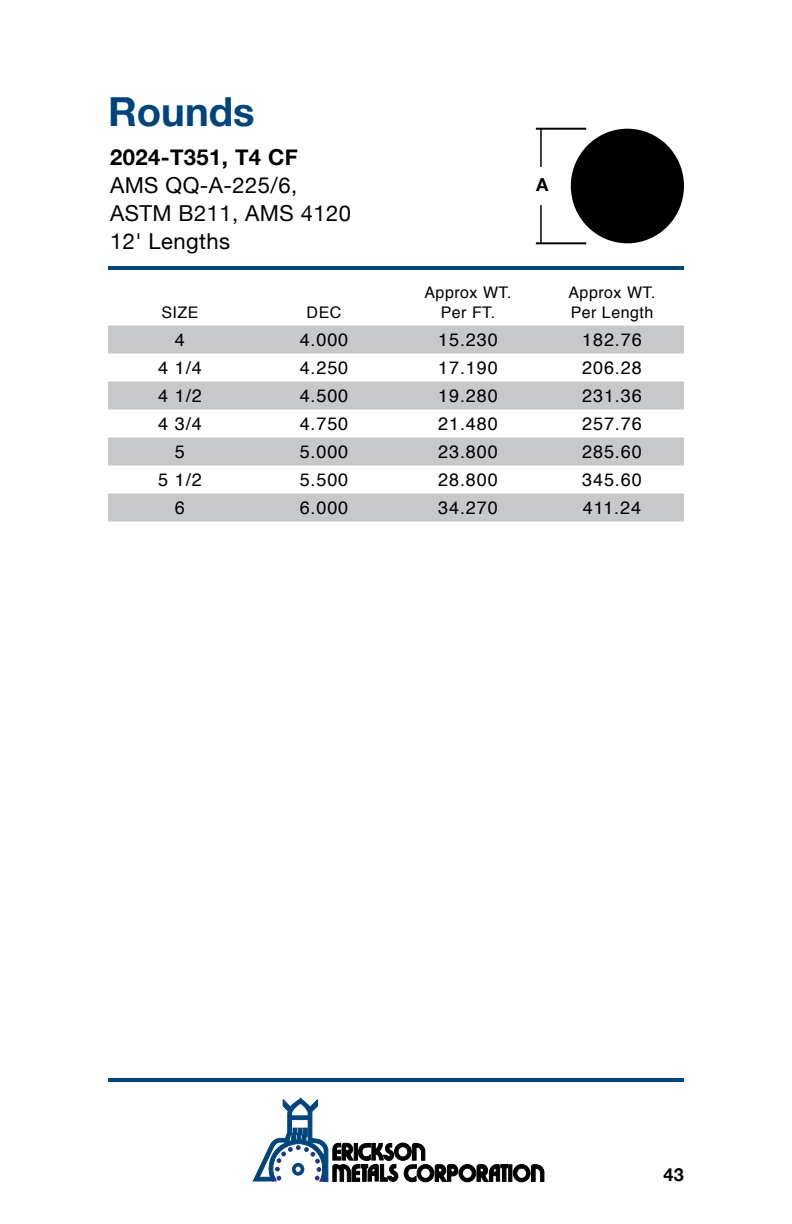
<style>
.page{position:relative;width:792px;height:1224px;background:#fff}
.page>*{position:absolute;margin:0;border:0;box-sizing:border-box;transform-origin:0 0}
.t1{font:700 40px "Helvetica Neue";color:#00447c}
.t2{font:22px/28px "Helvetica Neue";letter-spacing:.02em;color:#000}
.t3{font:700 22px "Helvetica Neue";letter-spacing:.02em;color:#000}
.t4{font:18px "Helvetica";letter-spacing:.05em;color:#000}
.t5{font:700 18px "Helvetica Neue";color:#000}
.t6{font:16px/19.2px "Helvetica";letter-spacing:.03em;color:#000;text-align:center}
</style>
<div class="page">
<div style="left:509px;top:1165px;width:3px;height:17px;border:1px solid #000"></div>
<svg style="left:531px;top:1164px;width:13px;height:18px"></svg>
<div style="left:513px;top:1165px;width:17px;height:17px;background:#000;border-radius:50%"></div>
<div style="left:513px;top:1164px;width:17px;height:18px;border:1px solid #000;border-radius:50%"></div>
<div style="left:517px;top:1168px;width:10px;height:10px;background:#fff;border-radius:50%"></div>
<div style="left:517px;top:1168px;width:10px;height:10px;border:1px solid #000;border-radius:50%"></div>
<div style="left:459px;top:1165px;width:17px;height:17px;background:#000;border-radius:50%"></div>
<div style="left:459px;top:1164px;width:17px;height:18px;border:1px solid #000;border-radius:50%"></div>
<div style="left:462px;top:1168px;width:10px;height:10px;background:#fff;border-radius:50%"></div>
<div style="left:462px;top:1168px;width:10px;height:10px;border:1px solid #000;border-radius:50%"></div>
<div style="left:417px;top:1165px;width:17px;height:17px;background:#000;border-radius:50%"></div>
<div style="left:417px;top:1164px;width:17px;height:18px;border:1px solid #000;border-radius:50%"></div>
<div style="left:421px;top:1168px;width:9px;height:10px;background:#fff;border-radius:50%"></div>
<div style="left:421px;top:1168px;width:9px;height:10px;border:1px solid #000;border-radius:50%"></div>
<svg style="left:435px;top:1164px;width:23px;height:18px"></svg>
<svg style="left:477px;top:1164px;width:31px;height:18px"></svg>
<svg style="left:253px;top:1098px;width:172px;height:85px"></svg>
<hr style="left:108px;top:1078px;width:576px;height:4px;background:#00447c">
<hr style="left:108px;top:266px;width:576px;height:4px;background:#00447c">
<svg style="left:108px;top:326px;width:576px;height:196px;fill:#c7c8ca"></svg>
<hr style="left:536px;top:128px;width:50px;height:2px;background:#000">
<hr style="left:536px;top:242px;width:50px;height:2px;background:#000">
<hr style="left:540px;top:129px;width:2px;height:38px;background:#000">
<hr style="left:540px;top:205px;width:2px;height:38px;background:#000">
<div style="left:571px;top:129px;width:113px;height:114px;background:#000;border-radius:50%"></div>
<h1 class="t1" style="left:108px;top:87px;width:148px">Rounds</h1>
<p class="t3" style="left:110px;top:144px;width:189px">2024-T351, T4 CF</p>
<p class="t2" style="left:110px;top:171px;width:243px">AMS QQ-A-225/6,<br>ASTM B211, AMS 4120<br>12' Lengths</p>
<p class="t6" style="left:161px;top:303px;width:39px">SIZE</p>
<p class="t6" style="left:307px;top:303px;width:36px">DEC</p>
<p class="t5" style="left:536px;top:173px;width:14px">A</p>
<p class="t6" style="left:425px;top:284px;width:89px">Approx WT.<br>Per FT.</p>
<p class="t6" style="left:569px;top:284px;width:89px;text-align:left">Approx WT.<br>Per Length</p>
<p class="t4" style="left:175px;top:325px;width:12px">4</p>
<p class="t4" style="left:300px;top:325px;width:50px">4.000</p>
<p class="t4" style="left:438px;top:325px;width:61px">15.230</p>
<p class="t4" style="left:582px;top:325px;width:61px">182.76</p>
<p class="t4" style="left:158px;top:353px;width:45px">4 1/4</p>
<p class="t4" style="left:300px;top:353px;width:50px">4.250</p>
<p class="t4" style="left:438px;top:353px;width:61px">17.190</p>
<p class="t4" style="left:582px;top:353px;width:61px">206.28</p>
<p class="t4" style="left:158px;top:381px;width:45px">4 1/2</p>
<p class="t4" style="left:300px;top:381px;width:50px">4.500</p>
<p class="t4" style="left:438px;top:381px;width:61px">19.280</p>
<p class="t4" style="left:582px;top:381px;width:61px">231.36</p>
<p class="t4" style="left:158px;top:409px;width:45px">4 3/4</p>
<p class="t4" style="left:300px;top:409px;width:50px">4.750</p>
<p class="t4" style="left:438px;top:409px;width:61px">21.480</p>
<p class="t4" style="left:582px;top:409px;width:61px">257.76</p>
<p class="t4" style="left:175px;top:437px;width:12px">5</p>
<p class="t4" style="left:300px;top:437px;width:50px">5.000</p>
<p class="t4" style="left:438px;top:437px;width:61px">23.800</p>
<p class="t4" style="left:582px;top:437px;width:61px">285.60</p>
<p class="t4" style="left:158px;top:465px;width:45px">5 1/2</p>
<p class="t4" style="left:300px;top:465px;width:50px">5.500</p>
<p class="t4" style="left:438px;top:465px;width:61px">28.800</p>
<p class="t4" style="left:582px;top:465px;width:61px">345.60</p>
<p class="t4" style="left:175px;top:493px;width:12px">6</p>
<p class="t4" style="left:300px;top:493px;width:50px">6.000</p>
<p class="t4" style="left:438px;top:493px;width:61px">34.270</p>
<p class="t4" style="left:583px;top:493px;width:60px">411.24</p>
<p class="t5" style="left:663px;top:1163px;width:22px">43</p>
</div>
